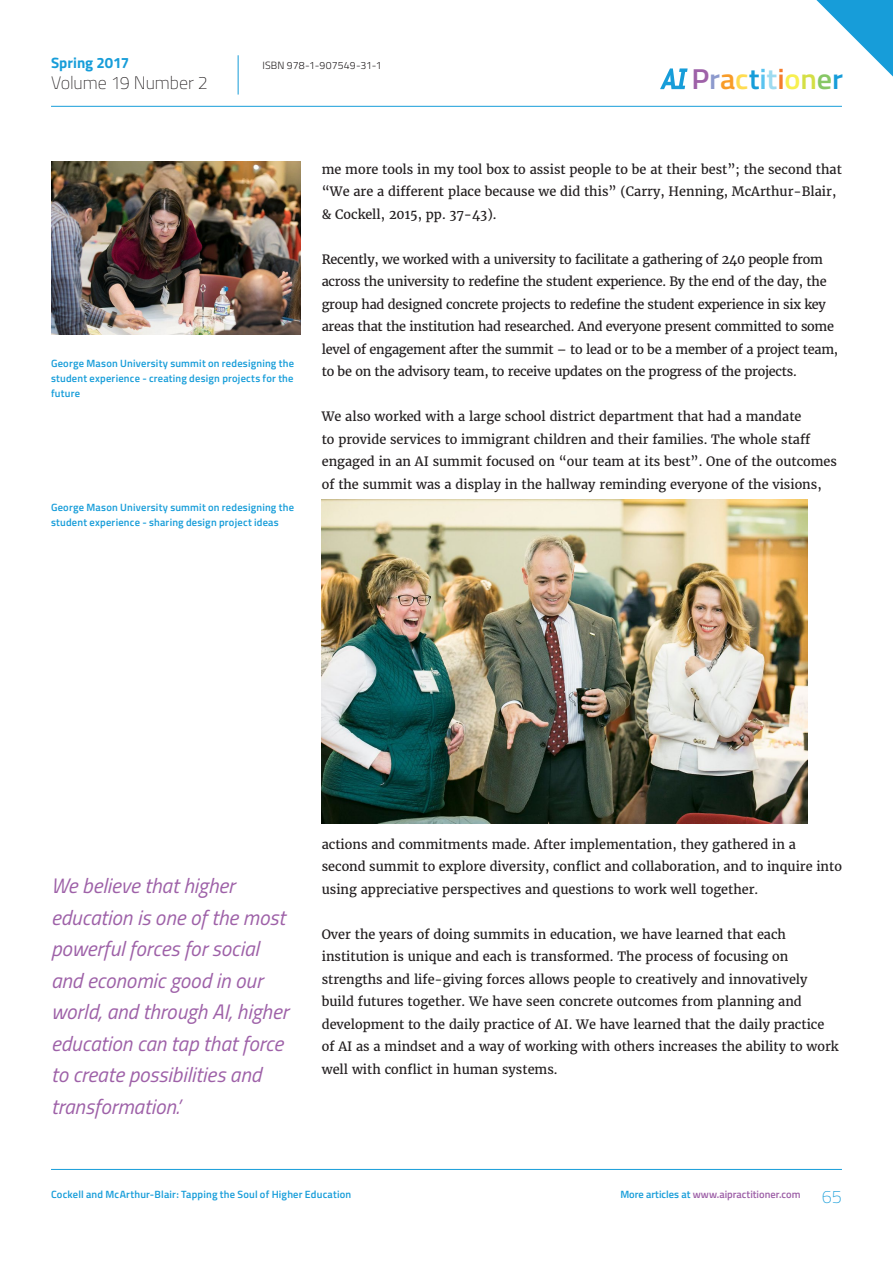
<style>
.page{position:relative;width:893px;height:1263px;background:#fff}
.page>*{position:absolute;margin:0;border:0;box-sizing:border-box;transform-origin:0 0}
.t1{font:600 28.8px "Titillium Web";letter-spacing:-.005em;color:#179dd9;scale:1.05 1}
.t2{font:italic 21px/31.5px "Titillium Web";color:#9e61a8}
.t3{font:100 18px "Titillium Web";letter-spacing:-.005em;color:#231f20}
.t4{font:700 15px "Titillium Web";color:#179dd9}
.t5{font:12.75px/22.5px "Merriweather";color:#231f20}
.t6{font:12.75px/22.5px "Merriweather";letter-spacing:-.02em;color:#231f20}
.t7{font:600 10.5px/15px "Titillium Web";letter-spacing:.02em;color:#179dd9;text-align:justify}
.t8{font:600 10.5px "Titillium Web";color:#9e61a8}
.t9{font:300 10.5px "Titillium Web";letter-spacing:.015em;color:#231f20}
.s1{color:#9e61a8}
.s2{color:#8d9acd}
.s3{color:#f89c28}
.s4{color:#ffdc51}
.s5{color:#5bc3ef}
.s6{color:#9edbf0}
.s7{color:#f47d2c}
.s8{color:#f8f050}
.s9{color:#d4df45}
.s10{color:#87c765}
.s11{color:#179dd9}
.s12{font-weight:100;font-size:18px;color:#179dd9}
</style>
<div class="page">
<hr style="left:51px;top:106px;width:791px;height:1px;background:#179dd9">
<hr style="left:51px;top:1169px;width:791px;height:1px;background:#179dd9">
<svg style="left:816px;top:0;width:77px;height:77px"></svg>
<svg style="left:660px;top:68px;width:28px;height:21px"></svg>
<hr style="left:238px;top:55px;width:1px;height:40px;background:#179dd9">
<img style="left:51px;top:162px;width:249px;height:173px">
<img style="left:322px;top:499px;width:486px;height:324px">
<p class="t4" style="left:51px;top:51px;width:80px">Spring 2017</p>
<p class="t9" style="left:262px;top:58px;width:121px">ISBN 978-1-907549-31-1</p>
<h3 class="t3" style="left:51px;top:70px;width:158px">Volume 19 Number 2</h3>
<h1 class="t1" style="left:691px;top:57px;width:146px"><span class="s1">P</span><span class="s2">r</span><span class="s3">a</span><span class="s4">c</span>t<span class="s5">i</span><span class="s6">t</span><span class="s7">i</span><span class="s8">o</span><span class="s9">n</span><span class="s10">e</span>r</h1>
<p class="t7" style="left:51px;top:355px;width:245px">George Mason University summit on redesigning the student experience - creating design projects for the future</p>
<p class="t7" style="left:51px;top:499px;width:245px">George Mason University summit on redesigning the student experience - sharing design project ideas</p>
<p class="t5" style="left:322px;top:158px;width:522px">me more tools in my tool box to assist people to be at their best”; the second that “We are a different place because we did this” (Carry, Henning, McArthur-Blair, &amp; Cockell, 2015, pp. 37-43).</p>
<p class="t6" style="left:322px;top:248px;width:518px">Recently, we worked with a university to facilitate a gathering of 240 people from across the university to redefine the student experience. By the end of the day, the group had designed concrete projects to redefine the student experience in six key areas that the institution had researched. And everyone present committed to some level of engagement after the summit – to lead or to be a member of a project team, to be on the advisory team, to receive updates on the progress of the projects.</p>
<p class="t5" style="left:322px;top:405px;width:517px">We also worked with a large school district department that had a mandate<br>to provide services to immigrant children and their families. The whole staff engaged in an AI summit focused on “our team at its best”. One of the outcomes of the summit was a display in the hallway reminding everyone of the visions,</p>
<h2 class="t2" style="left:51px;top:869px;width:239px">We believe that higher education is one of the most powerful forces for social and economic good in our world, and through AI, higher education can tap that force to create possibilities and transformation.’</h2>
<p class="t5" style="left:322px;top:833px;width:522px">actions and commitments made. After implementation, they gathered in a second summit to explore diversity, conflict and collaboration, and to inquire into using appreciative perspectives and questions to work well together.</p>
<p class="t5" style="left:322px;top:923px;width:518px">Over the years of doing summits in education, we have learned that each institution is unique and each is transformed. The process of focusing on strengths and life-giving forces allows people to creatively and innovatively build futures together. We have seen concrete outcomes from planning and development to the daily practice of AI. We have learned that the daily practice of AI as a mindset and a way of working with others increases the ability to work well with conflict in human systems.</p>
<p class="t7" style="left:51px;top:1186px;width:302px">Cockell and McArthur-Blair: Tapping the Soul of Higher Education</p>
<p class="t8" style="left:620px;top:1187px;width:223px"><span class="s11">More articles at</span> www.aipractitioner.com <span class="s12">65</span></p>
</div>
